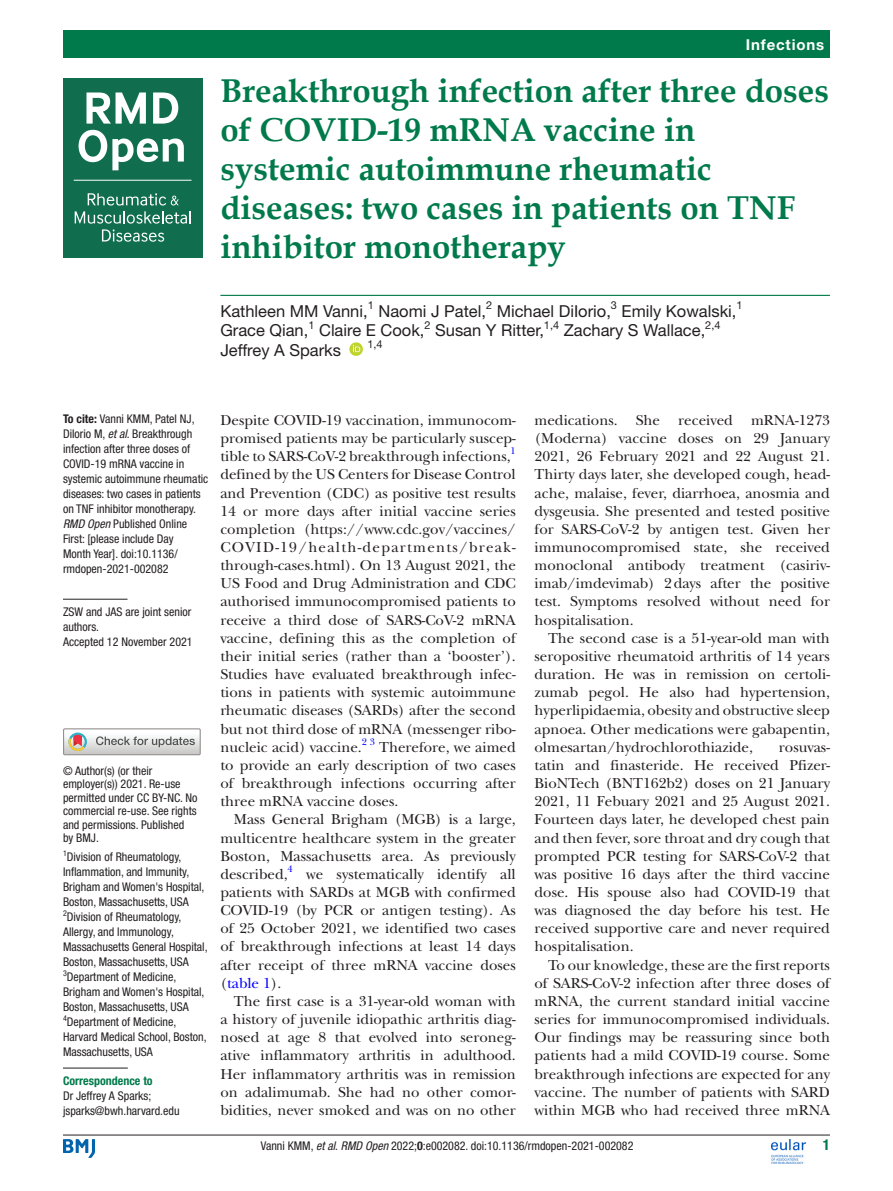
<style>
.page{position:relative;width:893px;height:1191px;background:#fff}
.page>*{position:absolute;margin:0;border:0;box-sizing:border-box;transform-origin:0 0}
.jrnlArtTitle{font:700 33px/39px "Book Antiqua";color:#007a4b}
.jrnlAuthors{font:16.5px "Helvetica Neue LT Std";color:#231f20}
.TXI{font:15px/18.1px "New Baskerville";color:#231f20;text-align:justify}
.TXT_CHAP_FIRST{font:15px/18.1px "New Baskerville";color:#231f20;text-align:justify}
.jrnlCategory{font:700 15px "Helvetica Neue LT Std";letter-spacing:.055em;color:#fff}
.LFH{font:700 condensed 15px "Helvetica Neue LT Std";color:#007a4b}
.jrnlAff{font:condensed 12px/15px "Helvetica Neue LT Std";color:#231f20}
.jrnlStubToCite{font:condensed 12px/15px "Helvetica Neue LT Std";color:#231f20}
.jrnlCopyrightStmt{font:condensed 12px/13.5px "Helvetica Neue LT Std";color:#231f20}
.jrnlCorrAff{font:condensed 12px/15px "Helvetica Neue LT Std";color:#231f20}
.jrnlCoAuthorFN{font:condensed 12px/15px "Helvetica Neue LT Std";color:#231f20}
.jrnlAcDate{font:condensed 12px "Helvetica Neue LT Std";color:#231f20}
.jrnlCorrAffHead{font:700 condensed 12px "Helvetica Neue LT Std";color:#007a4b}
.jrnlAuthors-2{font:10.95px "Helvetica Neue LT Std";color:#231f20}
.TXT_CHAP_FIRST-2{font:9.9px "New Baskerville";color:#00f}
.TXI-2{font:9.9px "New Baskerville";color:#00f}
.jrnlAff-2{font:condensed 7.95px "Helvetica Neue LT Std";color:#231f20}
.s1{font-weight:700}
.s2{font-style:italic}
.s3{color:#00f}
</style>
<div class="page">
<hr style="left:63px;top:1134px;width:767px;height:1px;background:#231f20">
<img style="left:771px;top:1139px;width:35px;height:24px">
<svg style="left:63px;top:1139px;width:32px;height:18px"></svg>
<hr style="left:220px;top:295px;width:610px;height:1px;background:#007a4b">
<svg style="left:349px;top:342px;width:14px;height:14px"></svg>
<hr style="left:63px;top:599px;width:65px;height:1px;background:#231f20">
<hr style="left:63px;top:1067px;width:65px;height:1px;background:#231f20">
<div style="left:63px;top:728px;width:138px;height:27px;border:1px solid #969090"></div>
<svg style="left:64px;top:729px;width:136px;height:25px"></svg>
<div style="left:63px;top:78px;width:139px;height:179px;background:#106d4e"></div>
<svg style="left:86px;top:92px;width:60px;height:32px"></svg>
<svg style="left:153px;top:92px;width:25px;height:32px"></svg>
<svg style="left:79px;top:130px;width:105px;height:40px"></svg>
<hr style="left:74px;top:180px;width:117px;height:1px;background:#fff">
<svg style="left:88px;top:193px;width:91px;height:12px"></svg>
<svg style="left:75px;top:211px;width:116px;height:31px"></svg>
<div style="left:63px;top:31px;width:767px;height:27px;background:#007a4b"></div>
<p class="jrnlCategory" style="left:746px;top:35px;width:80px">Infections</p>
<p class="jrnlArtTitle" style="left:220px;top:71px;width:610px">Breakthrough infection after three doses of COVID-19 mRNA vaccine in systemic autoimmune rheumatic diseases: two cases in patients on TNF inhibitor monotherapy</p>
<p class="jrnlAuthors" style="left:220px;top:301px;width:149px">Kathleen MM Vanni,</p>
<p class="jrnlAuthors-2" style="left:368px;top:299px;width:8px">1</p>
<p class="jrnlAuthors" style="left:378px;top:301px;width:109px">Naomi J Patel,</p>
<p class="jrnlAuthors-2" style="left:486px;top:299px;width:8px">2</p>
<p class="jrnlAuthors" style="left:497px;top:301px;width:116px">Michael DiIorio,</p>
<p class="jrnlAuthors-2" style="left:611px;top:299px;width:8px">3</p>
<p class="jrnlAuthors" style="left:622px;top:301px;width:116px">Emily Kowalski,</p>
<p class="jrnlAuthors-2" style="left:736px;top:299px;width:8px">1</p>
<p class="jrnlAuthors" style="left:220px;top:320px;width:90px">Grace Qian,</p>
<p class="jrnlAuthors-2" style="left:308px;top:318px;width:8px">1</p>
<p class="jrnlAuthors" style="left:319px;top:320px;width:107px">Claire E Cook,</p>
<p class="jrnlAuthors-2" style="left:424px;top:318px;width:8px">2</p>
<p class="jrnlAuthors" style="left:435px;top:320px;width:110px">Susan Y Ritter,</p>
<p class="jrnlAuthors-2" style="left:544px;top:318px;width:17px">1,4</p>
<p class="jrnlAuthors" style="left:564px;top:320px;width:143px">Zachary S Wallace,</p>
<p class="jrnlAuthors-2" style="left:705px;top:318px;width:17px">2,4</p>
<p class="jrnlAuthors" style="left:220px;top:340px;width:122px">Jeffrey A Sparks</p>
<p class="jrnlAuthors-2" style="left:367px;top:338px;width:17px">1,4</p>
<p class="jrnlStubToCite" style="left:63px;top:411px;width:147px"><span class="s1">To cite:</span> Vanni KMM, Patel NJ,<br>DiIorio M, <span class="s2">et al</span>. Breakthrough infection after three doses of<br>COVID-19 mRNA vaccine in systemic autoimmune rheumatic diseases: two cases in patients on TNF inhibitor monotherapy.<br><span class="s2">RMD Open</span> Published Online<br>First: [please include Day<br>Month Year]. doi:10.1136/ rmdopen-2021-002082</p>
<p class="jrnlCoAuthorFN" style="left:63px;top:604px;width:130px">ZSW and JAS are joint senior authors.</p>
<p class="jrnlAcDate" style="left:63px;top:635px;width:131px">Accepted 12 November 2021</p>
<p class="jrnlCopyrightStmt" style="left:63px;top:763px;width:136px">© Author(s) (or their employer(s)) 2021. Re-use permitted under CC BY-NC. No commercial re-use. See rights and permissions. Published by BMJ.</p>
<p class="jrnlAff-2" style="left:63px;top:848px;width:5px">1</p>
<p class="jrnlAff" style="left:63px;top:849px;width:143px;text-indent:4px">Division of Rheumatology,<br>Inflammation, and Immunity,<br>Brigham and Women's Hospital,<br>Boston, Massachusetts, USA</p>
<p class="jrnlAff-2" style="left:63px;top:908px;width:5px">2</p>
<p class="jrnlAff" style="left:63px;top:909px;width:146px;text-indent:4px">Division of Rheumatology,<br>Allergy, and Immunology,<br>Massachusetts General Hospital,<br>Boston, Massachusetts, USA</p>
<p class="jrnlAff-2" style="left:63px;top:968px;width:5px">3</p>
<p class="jrnlAff" style="left:63px;top:969px;width:143px;text-indent:4px">Department of Medicine,<br>Brigham and Women's Hospital,<br>Boston, Massachusetts, USA</p>
<p class="jrnlAff-2" style="left:63px;top:1013px;width:5px">4</p>
<p class="jrnlAff" style="left:63px;top:1014px;width:145px;text-indent:4px">Department of Medicine,<br>Harvard Medical School, Boston,<br>Massachusetts, USA</p>
<p class="jrnlCorrAffHead" style="left:63px;top:1073px;width:91px">Correspondence to</p>
<p class="jrnlCorrAff" style="left:63px;top:1088px;width:118px">Dr Jeffrey A Sparks; jsparks@bwh.harvard.edu</p>
<p class="TXT_CHAP_FIRST" style="left:220px;top:411px;width:297px">Despite COVID-19 vaccination, immunocom&shy;promised patients may be particularly suscep&shy;tible to SARS-CoV-2 breakthrough infections,</p>
<p class="TXT_CHAP_FIRST-2" style="left:511px;top:445px;width:7px">1</p>
<p class="TXT_CHAP_FIRST" style="left:220px;top:465px;width:297px">defined by the US Centers for Disease Control and Prevention (CDC) as positive test results 14 or more days after initial vaccine series completion (https://www.cdc.gov/vaccines/ COVID-19/health-departments/break&shy;through-cases.html). On 13 August 2021, the US Food and Drug Administration and CDC authorised immunocompromised patients to receive a third dose of SARS-CoV-2 mRNA vaccine, defining this as the completion of their initial series (rather than a ‘booster’).<br>Studies have evaluated breakthrough infec&shy;tions in patients with systemic autoimmune rheumatic diseases (SARDs) after the second but not third dose of mRNA (messenger ribo&shy;nucleic acid) vaccine.</p>
<p class="TXT_CHAP_FIRST-2" style="left:362px;top:736px;width:15px">2 3</p>
<p class="TXT_CHAP_FIRST" style="left:220px;top:738px;width:297px;text-indent:159px">Therefore, we aimed to provide an early description of two cases of breakthrough infections occurring after three mRNA vaccine doses.</p>
<p class="TXI" style="left:220px;top:810px;width:297px;text-indent:14px">Mass General Brigham (MGB) is a large, multicentre healthcare system in the greater Boston, Massachusetts area. As previously described,</p>
<p class="TXI-2" style="left:288px;top:863px;width:7px">4</p>
<p class="TXI" style="left:220px;top:865px;width:297px;text-indent:86px">we systematically identify all patients with SARDs at MGB with confirmed COVID-19 (by PCR or antigen testing). As of 25 October 2021, we identified two cases of breakthrough infections at least 14 days after receipt of three mRNA vaccine doses (<span class="s3">table 1</span>).</p>
<p class="TXI" style="left:220px;top:992px;width:297px;text-indent:14px">The first case is a 31-year-old woman with a history of juvenile idiopathic arthritis diag&shy;nosed at age 8 that evolved into seroneg&shy;ative inflammatory arthritis in adulthood.<br>Her inflammatory arthritis was in remission on adalimumab. She had no other comor&shy;bidities, never smoked and was on no other</p>
<p class="TXI" style="left:535px;top:411px;width:297px">medications. She received mRNA-1273 (Moderna) vaccine doses on 29 January 2021, 26 February 2021 and 22 August 21.<br>Thirty days later, she developed cough, head&shy;ache, malaise, fever, diarrhoea, anosmia and dysgeusia. She presented and tested positive for SARS-CoV-2 by antigen test. Given her immunocompromised state, she received monoclonal antibody treatment (casiriv&shy;imab/imdevimab) 2days after the positive test. Symptoms resolved without need for hospitalisation.</p>
<p class="TXI" style="left:535px;top:629px;width:297px;text-indent:14px">The second case is a 51-year-old man with seropositive rheumatoid arthritis of 14 years duration. He was in remission on certoli&shy;zumab pegol. He also had hypertension, hyperlipidaemia, obesity and obstructive sleep apnoea. Other medications were gabapentin, olmesartan/hydrochlorothiazide,</p>
<p class="TXI" style="left:535px;top:738px;width:297px;text-indent:244px">rosuvas&shy;tatin and finasteride. He received Pfizer-BioNTech (BNT162b2) doses on 21 January 2021, 11 Febuary 2021 and 25 August 2021.<br>Fourteen days later, he developed chest pain and then fever, sore throat and dry cough that prompted PCR testing for SARS-CoV-2 that was positive 16 days after the third vaccine dose. His spouse also had COVID-19 that was diagnosed the day before his test. He received supportive care and never required hospitalisation.</p>
<p class="TXI" style="left:535px;top:955px;width:297px;text-indent:14px">To our knowledge, these are the first reports of SARS-CoV-2 infection after three doses of mRNA, the current standard initial vaccine series for immunocompromised individuals.<br>Our findings may be reassuring since both patients had a mild COVID-19 course. Some breakthrough infections are expected for any vaccine. The number of patients with SARD within MGB who had received three mRNA</p>
<p class="jrnlStubToCite" style="left:261px;top:1138px;width:374px">Vanni KMM, <span class="s2">et al</span>. <span class="s2">RMD Open</span> 2022;<span class="s1">0</span>:e002082. doi:10.1136/rmdopen-2021-002082</p>
<p class="LFH" style="left:823px;top:1135px;width:9px">1</p>
</div>
